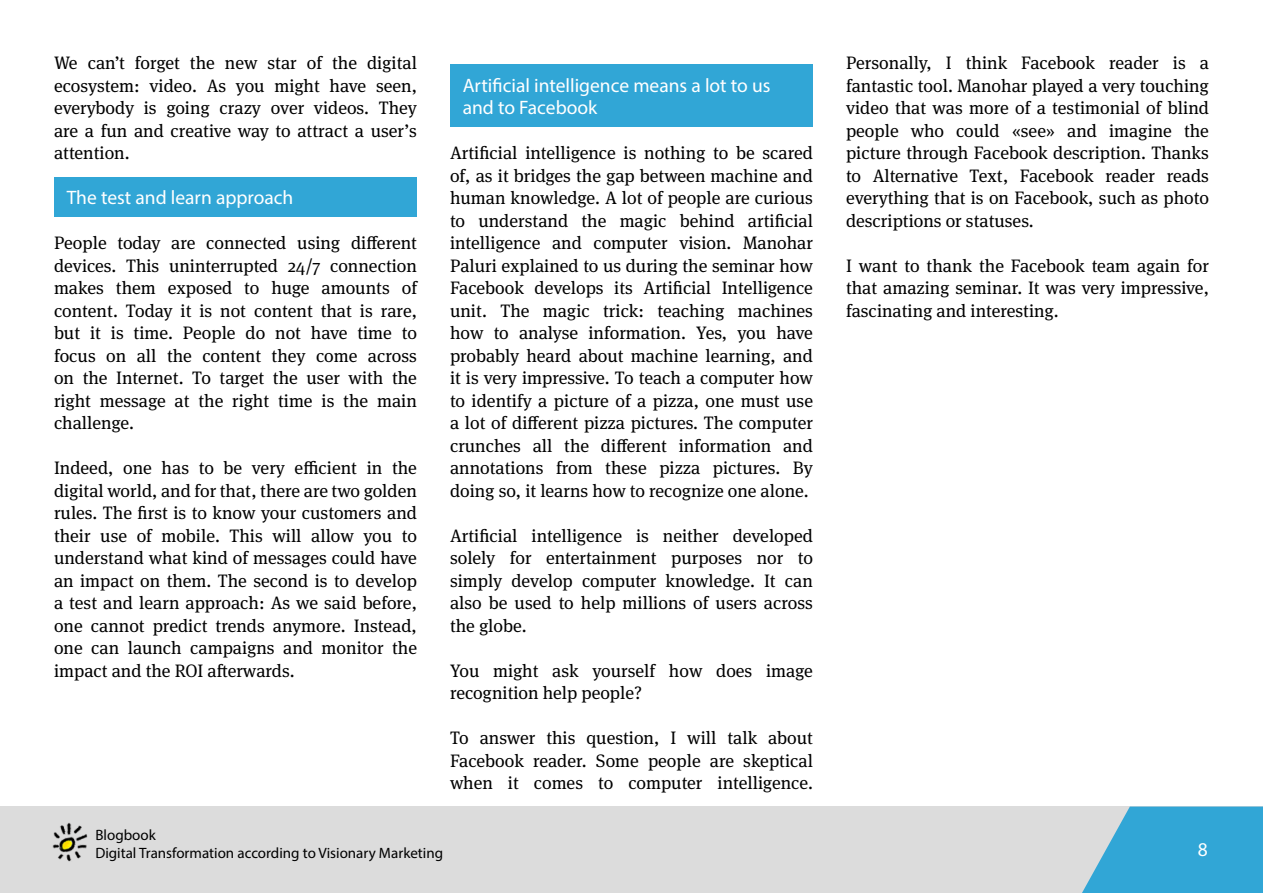
<style>
.page{position:relative;width:1263px;height:893px;background:#fff}
.page>*{position:absolute;margin:0;border:0;box-sizing:border-box;transform-origin:0 0}
.t1{font:19.5px/22.5px "Myriad Pro";color:#fff}
.t2{font:18px/22.5px "Meta Serif Pro";color:#000;text-align:justify}
.t3{font:15px "Myriad Pro";color:#000}
</style>
<div class="page">
<div style="left:0;top:807px;width:1263px;height:86px;background:#dcdcdc"></div>
<svg style="left:1082px;top:807px;width:181px;height:86px;background:#47add6"></svg>
<img style="left:52px;top:823px;width:36px;height:39px">
<div style="left:54px;top:177px;width:363px;height:40px;background:#31a6d6"></div>
<div style="left:450px;top:64px;width:363px;height:63px;background:#31a6d6"></div>
<p class="t2" style="left:54px;top:51px;width:364px">We can’t forget the new star of the digital ecosystem: video. As you might have seen, everybody is going crazy over videos. They are a fun and creative way to attract a user’s attention.</p>
<p class="t1" style="left:67px;top:186px;width:228px">The test and learn approach</p>
<p class="t2" style="left:54px;top:231px;width:364px">People today are connected using different devices. This uninterrupted 24/7 connection makes them exposed to huge amounts of content. Today it is not content that is rare, but it is time. People do not have time to focus on all the content they come across on the Internet. To target the user with the right message at the right time is the main challenge.</p>
<p class="t2" style="left:54px;top:456px;width:364px">Indeed, one has to be very efficient in the digital world, and for that, there are two golden rules. The first is to know your customers and their use of mobile. This will allow you to understand what kind of messages could have an impact on them. The second is to develop a test and learn approach: As we said before, one cannot predict trends anymore. Instead, one can launch campaigns and monitor the impact and the ROI afterwards.</p>
<p class="t1" style="left:463px;top:74px;width:309px">Artificial intelligence means a lot to us and to Facebook</p>
<p class="t2" style="left:450px;top:141px;width:365px">Artificial intelligence is nothing to be scared of, as it bridges the gap between machine and human knowledge. A lot of people are curious to understand the magic behind artificial intelligence and computer vision. Manohar Paluri explained to us during the seminar how Facebook develops its Artificial Intelligence unit. The magic trick: teaching machines how to analyse information. Yes, you have probably heard about machine learning, and it is very impressive. To teach a computer how to identify a picture of a pizza, one must use a lot of different pizza pictures. The computer crunches all the different information and annotations from these pizza pictures. By doing so, it learns how to recognize one alone.</p>
<p class="t2" style="left:450px;top:523px;width:364px">Artificial intelligence is neither developed solely for entertainment purposes nor to simply develop computer knowledge. It can also be used to help millions of users across the globe.</p>
<p class="t2" style="left:450px;top:658px;width:364px">You might ask yourself how does image recognition help people?</p>
<p class="t2" style="left:450px;top:726px;width:364px">To answer this question, I will talk about Facebook reader. Some people are skeptical when it comes to computer intelligence.</p>
<p class="t2" style="left:846px;top:51px;width:364px">Personally, I think Facebook reader is a fantastic tool. Manohar played a very touching video that was more of a testimonial of blind people who could «see» and imagine the picture through Facebook description. Thanks to Alternative Text, Facebook reader reads everything that is on Facebook, such as photo descriptions or statuses.</p>
<p class="t2" style="left:846px;top:253px;width:364px">I want to thank the Facebook team again for that amazing seminar. It was very impressive, fascinating and interesting.</p>
<p class="t3" style="left:95px;top:826px;width:62px">Blogbook</p>
<p class="t3" style="left:95px;top:844px;width:349px">Digital Transformation according to Visionary Marketing</p>
<p class="t1" style="left:1198px;top:837px;width:12px">8</p>
</div>
